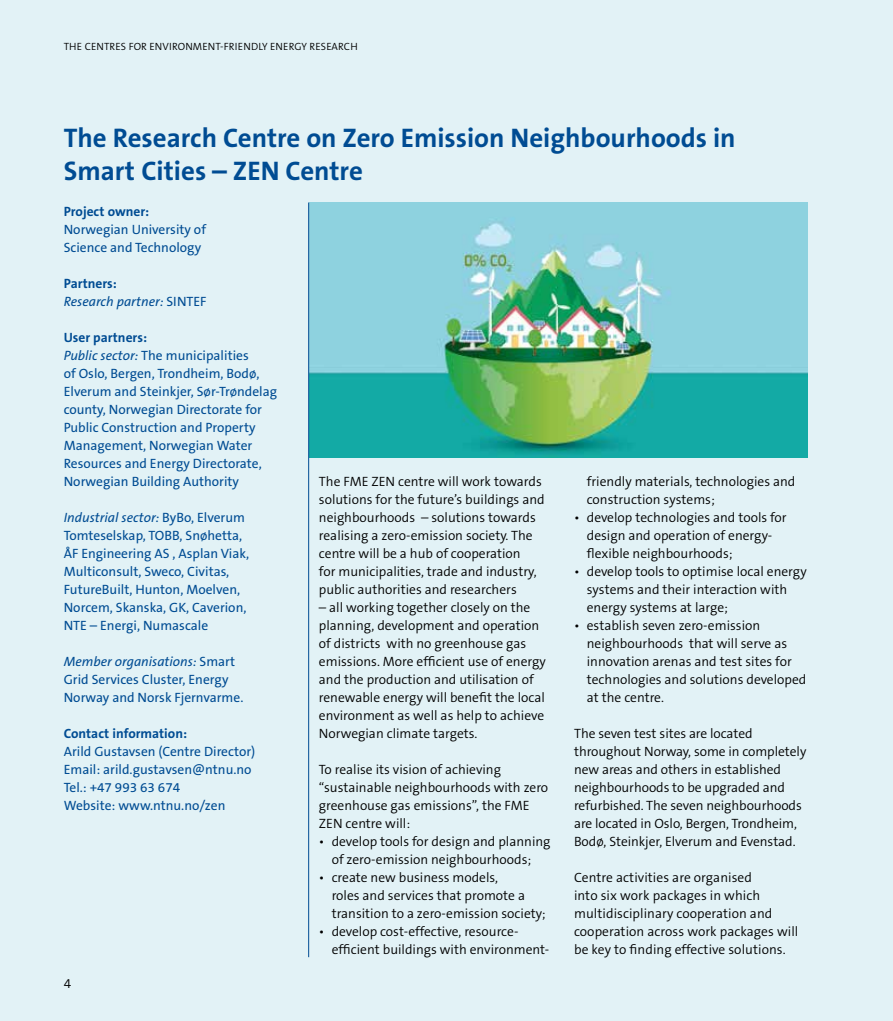
<style>
.page{position:relative;width:893px;height:1021px;background:#fff}
.page>*{position:absolute;margin:0;border:0;box-sizing:border-box;transform-origin:0 0}
.t1{font:700 27px/33px "The Sans B7";color:#004c93}
.t2{font:300 13.5px/18px "The Sans B4";color:#000}
.t3{font:13.5px/18px "The Sans B5 Plain";color:#004c93}
.t4{font:700 13.5px "The Sans B7";color:#004c93}
.t5{font:italic 13.5px "The Sans B5 Plain";color:#004c93}
.t6{font:300 10.5px "The Sans B4";letter-spacing:.01em;color:#000}
.s1{font-style:normal}
.s2{font-style:italic}
</style>
<div class="page">
<div style="left:0;top:0;width:893px;height:1020px;background:#e2f2f6"></div>
<img style="left:309px;top:202px;width:499px;height:256px">
<hr style="left:308px;top:202px;width:1px;height:755px;background:#004c93">
<p class="t6" style="left:64px;top:41px;width:295px">THE CENTRES FOR ENVIRONMENT-FRIENDLY ENERGY RESEARCH</p>
<h1 class="t1" style="left:64px;top:122px;width:673px">The Research Centre on Zero Emission Neighbourhoods in<br>Smart Cities – ZEN Centre</h1>
<p class="t4" style="left:64px;top:204px;width:87px">Project owner:</p>
<p class="t3" style="left:64px;top:221px;width:144px">Norwegian University of<br>Science and Technology</p>
<p class="t4" style="left:64px;top:276px;width:55px">Partners:</p>
<p class="t5" style="left:64px;top:294px;width:144px">Research partner: <span class="s1">SINTEF</span></p>
<p class="t4" style="left:64px;top:330px;width:85px">User partners:</p>
<p class="t3" style="left:64px;top:347px;width:215px"><span class="s2">Public sector:</span> The municipalities<br>of Oslo, Bergen, Trondheim, Bodø, Elverum and Steinkjer, Sør-Trøndelag county, Norwegian Directorate for Public Construction and Property Management, Norwegian Water Resources and Energy Directorate, Norwegian Building Authority</p>
<p class="t3" style="left:64px;top:509px;width:187px"><span class="s2">Industrial sector:</span> ByBo, Elverum<br>Tomteselskap, TOBB, Snøhetta,<br>ÅF Engineering AS , Asplan Viak,<br>Multiconsult, Sweco, Civitas,<br>FutureBuilt, Hunton, Moelven,<br>Norcem, Skanska, GK, Caverion,<br>NTE – Energi, Numascale</p>
<p class="t3" style="left:64px;top:653px;width:181px"><span class="s2">Member organisations:</span> Smart<br>Grid Services Cluster, Energy<br>Norway and Norsk Fjernvarme.</p>
<p class="t4" style="left:64px;top:726px;width:125px">Contact information:</p>
<p class="t3" style="left:64px;top:743px;width:193px">Arild Gustavsen (Centre Director)<br>Email: arild.gustavsen@ntnu.no<br>Tel.: +47 993 63 674<br>Website: www.ntnu.no/zen</p>
<p class="t2" style="left:587px;top:473px;width:210px">friendly materials, technologies and construction systems;</p>
<p class="t2" style="left:587px;top:509px;width:201px;text-indent:-13px">• develop technologies and tools for design and operation of energy&shy;flexible neighbourhoods;</p>
<p class="t2" style="left:587px;top:563px;width:221px;text-indent:-13px">• develop tools to optimise local energy systems and their interaction with energy systems at large;</p>
<p class="t2" style="left:587px;top:617px;width:221px;text-indent:-13px">• establish seven zero-emission neighbourhoods that will serve as innovation arenas and test sites for technologies and solutions developed at the centre.</p>
<p class="t2" style="left:574px;top:725px;width:234px">The seven test sites are located throughout Norway, some in completely new areas and others in established neighbourhoods to be upgraded and refurbished. The seven neighbourhoods are located in Oslo, Bergen, Trondheim, Bodø, Steinkjer, Elverum and Evenstad.</p>
<p class="t2" style="left:574px;top:869px;width:226px">Centre activities are organised<br>into six work packages in which multidisciplinary cooperation and cooperation across work packages will be key to finding effective solutions.</p>
<p class="t2" style="left:319px;top:473px;width:227px">The FME ZEN centre will work towards solutions for the future’s buildings and neighbourhoods – solutions towards realising a zero-emission society. The centre will be a hub of cooperation<br>for municipalities, trade and industry, public authorities and researchers</p>
<p class="t2" style="left:319px;top:599px;width:229px">– all working together closely on the planning, development and operation of districts with no greenhouse gas emissions. More efficient use of energy and the production and utilisation of renewable energy will benefit the local environment as well as help to achieve Norwegian climate targets.</p>
<p class="t2" style="left:319px;top:761px;width:231px">To realise its vision of achieving “sustainable neighbourhoods with zero greenhouse gas emissions”, the FME<br>ZEN centre will:</p>
<p class="t2" style="left:319px;top:833px;width:233px;text-align:center">• develop tools for design and planning of zero-emission neighbourhoods;</p>
<p class="t2" style="left:332px;top:869px;width:216px;text-indent:-13px">• create new business models,<br>roles and services that promote a transition to a zero-emission society;</p>
<p class="t2" style="left:332px;top:923px;width:219px;text-indent:-13px">• develop cost-effective, resource&shy;efficient buildings with environment-</p>
<p class="t2" style="left:64px;top:975px;width:9px">4</p>
</div>
